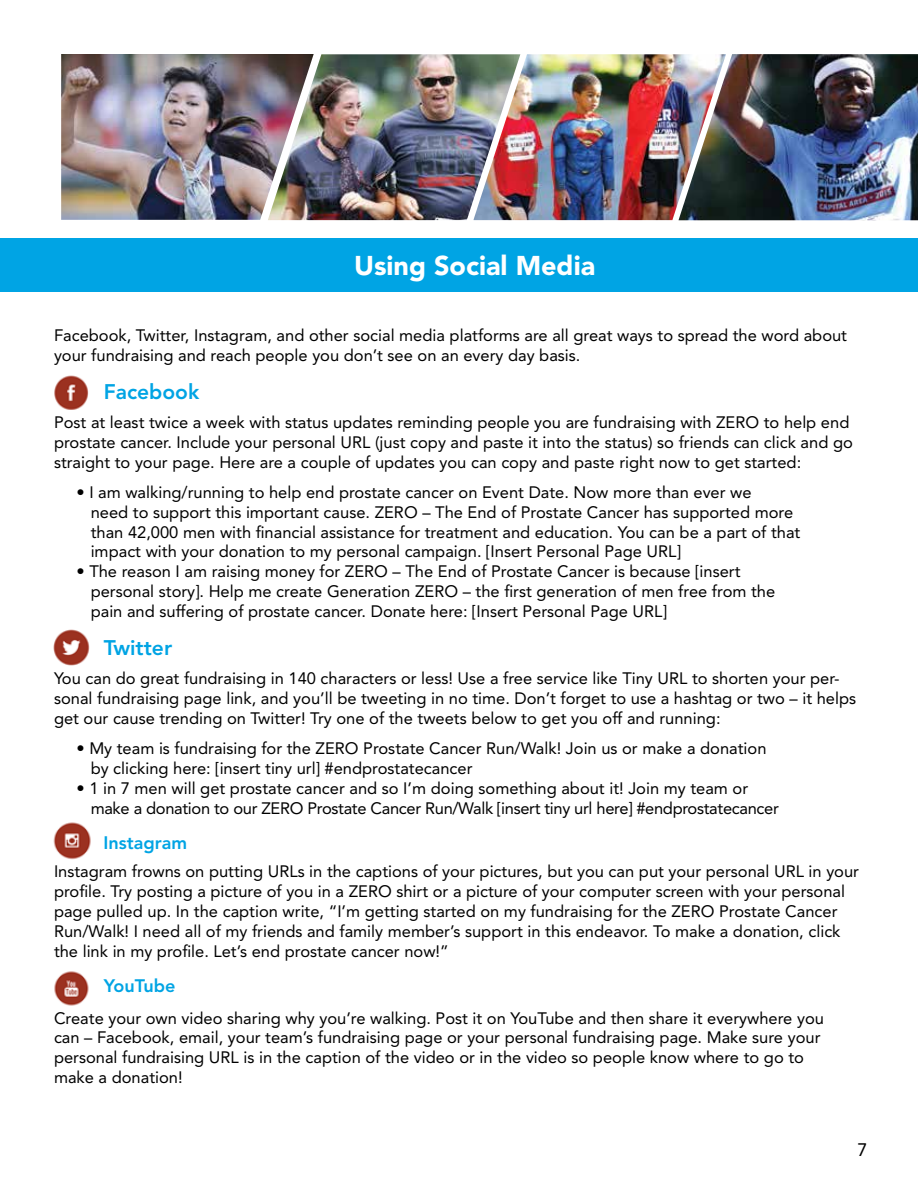
<style>
.page{position:relative;width:918px;height:1188px;background:#fff}
.page>*{position:absolute;margin:0;border:0;box-sizing:border-box;transform-origin:0 0}
.t1{font:900 27px "Avenir";color:#fff}
.t2{font:800 21px "Avenir";color:#00a4e4}
.t3{font:800 18px "Avenir";color:#00a4e4}
.t4{font:18px "Avenir";color:#000}
.t5{font:16.5px/19.8px "Avenir";color:#000}
.t6{font:16.5px/19.8px "Avenir";letter-spacing:-.02em;color:#000}
</style>
<div class="page">
<img style="left:54px;top:971px;width:35px;height:35px">
<img style="left:53px;top:822px;width:38px;height:38px">
<img style="left:61px;top:54px;width:207px;height:166px">
<img style="left:268px;top:54px;width:206px;height:166px">
<img style="left:474px;top:54px;width:205px;height:166px">
<img style="left:679px;top:54px;width:239px;height:166px">
<div style="left:0;top:238px;width:918px;height:54px;background:#00a4e4"></div>
<img style="left:54px;top:375px;width:34px;height:35px">
<img style="left:53px;top:629px;width:37px;height:37px">
<h1 class="t1" style="left:354px;top:249px;width:243px">Using Social Media</h1>
<p class="t5" style="left:54px;top:325px;width:795px">Facebook, Twitter, Instagram, and other social media platforms are all great ways to spread the word about your fundraising and reach people you don’t see on an every day basis.</p>
<p class="t2" style="left:104px;top:380px;width:97px">Facebook</p>
<p class="t5" style="left:54px;top:413px;width:800px">Post at least twice a week with status updates reminding people you are fundraising with ZERO to help end prostate cancer. Include your personal URL (just copy and paste it into the status) so friends can click and go straight to your page. Here are a couple of updates you can copy and paste right now to get started:</p>
<p class="t5" style="left:91px;top:482px;width:711px;text-indent:-14px">• I am walking/running to help end prostate cancer on Event Date. Now more than ever we<br>need to support this important cause. ZERO – The End of Prostate Cancer has supported more than 42,000 men with financial assistance for treatment and education. You can be a part of that impact with your donation to my personal campaign. [Insert Personal Page URL]</p>
<p class="t5" style="left:91px;top:562px;width:686px;text-indent:-14px">• The reason I am raising money for ZERO – The End of Prostate Cancer is because [insert personal story]. Help me create Generation ZERO – the first generation of men free from the pain and suffering of prostate cancer. Donate here: [Insert Personal Page URL]</p>
<p class="t2" style="left:104px;top:636px;width:70px">Twitter</p>
<p class="t5" style="left:54px;top:669px;width:804px">You can do great fundraising in 140 characters or less! Use a free service like Tiny URL to shorten your per&shy;sonal fundraising page link, and you’ll be tweeting in no time. Don’t forget to use a hashtag or two – it helps get our cause trending on Twitter! Try one of the tweets below to get you off and running:</p>
<p class="t5" style="left:91px;top:739px;width:677px;text-indent:-14px">• My team is fundraising for the ZERO Prostate Cancer Run/Walk! Join us or make a donation by clicking here: [insert tiny url] #endprostatecancer</p>
<p class="t6" style="left:91px;top:778px;width:690px;text-indent:-14px">• 1 in 7 men will get prostate cancer and so I’m doing something about it! Join my team or make a donation to our ZERO Prostate Cancer Run/Walk [insert tiny url here] #endprostatecancer</p>
<p class="t3" style="left:103px;top:832px;width:85px">Instagram</p>
<p class="t5" style="left:54px;top:862px;width:807px">Instagram frowns on putting URLs in the captions of your pictures, but you can put your personal URL in your profile. Try posting a picture of you in a ZERO shirt or a picture of your computer screen with your personal page pulled up. In the caption write, “I’m getting started on my fundraising for the ZERO Prostate Cancer Run/Walk! I need all of my friends and family member’s support in this endeavor. To make a donation, click the link in my profile. Let’s end prostate cancer now!”</p>
<p class="t3" style="left:104px;top:975px;width:73px">YouTube</p>
<p class="t5" style="left:54px;top:1008px;width:772px">Create your own video sharing why you’re walking. Post it on YouTube and then share it everywhere you can – Facebook, email, your team’s fundraising page or your personal fundraising page. Make sure your personal fundraising URL is in the caption of the video or in the video so people know where to go to make a donation!</p>
<p class="t4" style="left:858px;top:1139px;width:12px">7</p>
</div>
